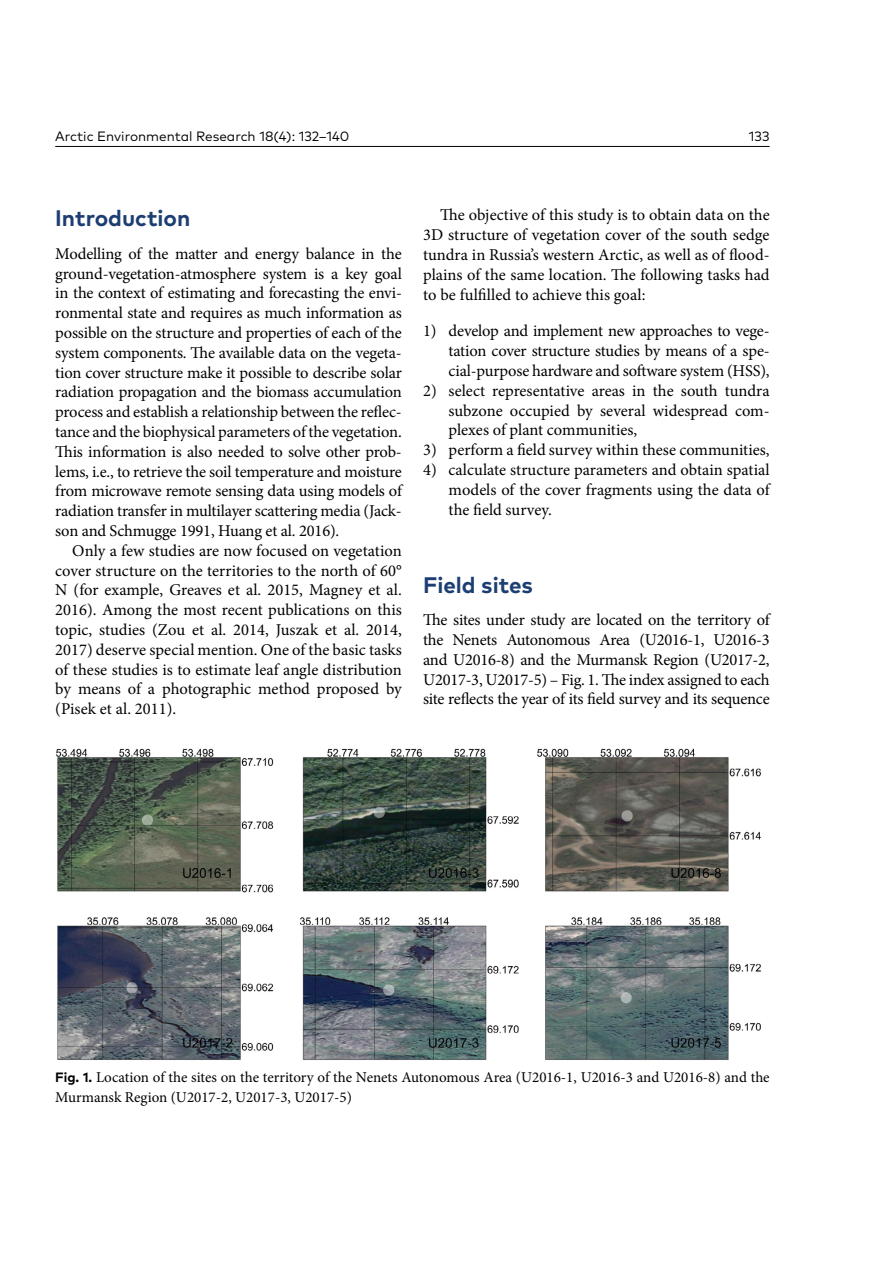
<style>
.page{position:relative;width:893px;height:1263px;background:#fff}
.page>*{position:absolute;margin:0;border:0;box-sizing:border-box;transform-origin:0 0}
.t1{font:700 22.5px "FF Mark Pro";color:#1d3e72}
.t2{font:16.5px/19.8px "Minion Pro";letter-spacing:-.005em;color:#000;text-align:justify}
.t3{font:15px/19.8px "Minion Pro";color:#000}
.t4{font:13.5px "FF Mark Pro";color:#000}
.s1{font-family:"FF Mark Pro";font-weight:700;font-size:13.5px}
</style>
<div class="page">
<hr style="left:55px;top:146px;width:715px;height:1px;background:#000">
<img style="left:56px;top:748px;width:705px;height:312px">
<p class="t4" style="left:55px;top:126px;width:296px">Arctic Environmental Research 18(4): 132–140</p>
<p class="t4" style="left:749px;top:126px;width:22px">133</p>
<h1 class="t1" style="left:55px;top:201px;width:137px">Introduction</h1>
<p class="t2" style="left:55px;top:244px;width:348px">Modelling of the matter and energy balance in the ground-vegetation-atmosphere system is a key goal in the context of estimating and forecasting the envi&shy;ronmental state and requires as much information as possible on the structure and properties of each of the system components. The available data on the vegeta&shy;tion cover structure make it possible to describe solar radiation propagation and the biomass accumulation process and establish a relationship between the reflec&shy;tance and the biophysical parameters of the vegetation.<br>This information is also needed to solve other prob&shy;lems, i.e., to retrieve the soil temperature and moisture from microwave remote sensing data using models of radiation transfer in multilayer scattering media (Jack&shy;son and Schmugge 1991, Huang et al. 2016).</p>
<p class="t2" style="left:55px;top:541px;width:348px;text-indent:17px">Only a few studies are now focused on vegetation cover structure on the territories to the north of 60° N (for example, Greaves et al. 2015, Magney et al.<br>2016). Among the most recent publications on this topic, studies (Zou et al. 2014, Juszak et al. 2014, 2017) deserve special mention. One of the basic tasks of these studies is to estimate leaf angle distribution by means of a photographic method proposed by (Pisek et al. 2011).</p>
<p class="t2" style="left:423px;top:205px;width:348px;text-indent:17px">The objective of this study is to obtain data on the 3D structure of vegetation cover of the south sedge tundra in Russia’s western Arctic, as well as of flood&shy;plains of the same location. The following tasks had to be fulfilled to achieve this goal:</p>
<p class="t2" style="left:449px;top:321px;width:323px;text-indent:-26px">1) develop and implement new approaches to vege&shy;tation cover structure studies by means of a spe&shy;cial-purpose hardware and software system (HSS),</p>
<p class="t2" style="left:449px;top:381px;width:323px;text-indent:-26px">2) select representative areas in the south tundra subzone occupied by several widespread com&shy;plexes of plant communities,</p>
<p class="t2" style="left:423px;top:440px;width:348px">3) perform a field survey within these communities,</p>
<p class="t2" style="left:449px;top:460px;width:323px;text-indent:-26px">4) calculate structure parameters and obtain spatial models of the cover fragments using the data of the field survey.</p>
<h1 class="t1" style="left:423px;top:568px;width:111px">Field sites</h1>
<p class="t2" style="left:423px;top:610px;width:348px">The sites under study are located on the territory of the Nenets Autonomous Area (U2016-1, U2016-3 and U2016-8) and the Murmansk Region (U2017-2, U2017-3, U2017-5) – Fig. 1. The index assigned to each site reflects the year of its field survey and its sequence</p>
<p class="t3" style="left:55px;top:1068px;width:716px"><span class="s1">Fig. 1.</span> Location of the sites on the territory of the Nenets Autonomous Area (U2016-1, U2016-3 and U2016-8) and the<br>Murmansk Region (U2017-2, U2017-3, U2017-5)</p>
</div>
